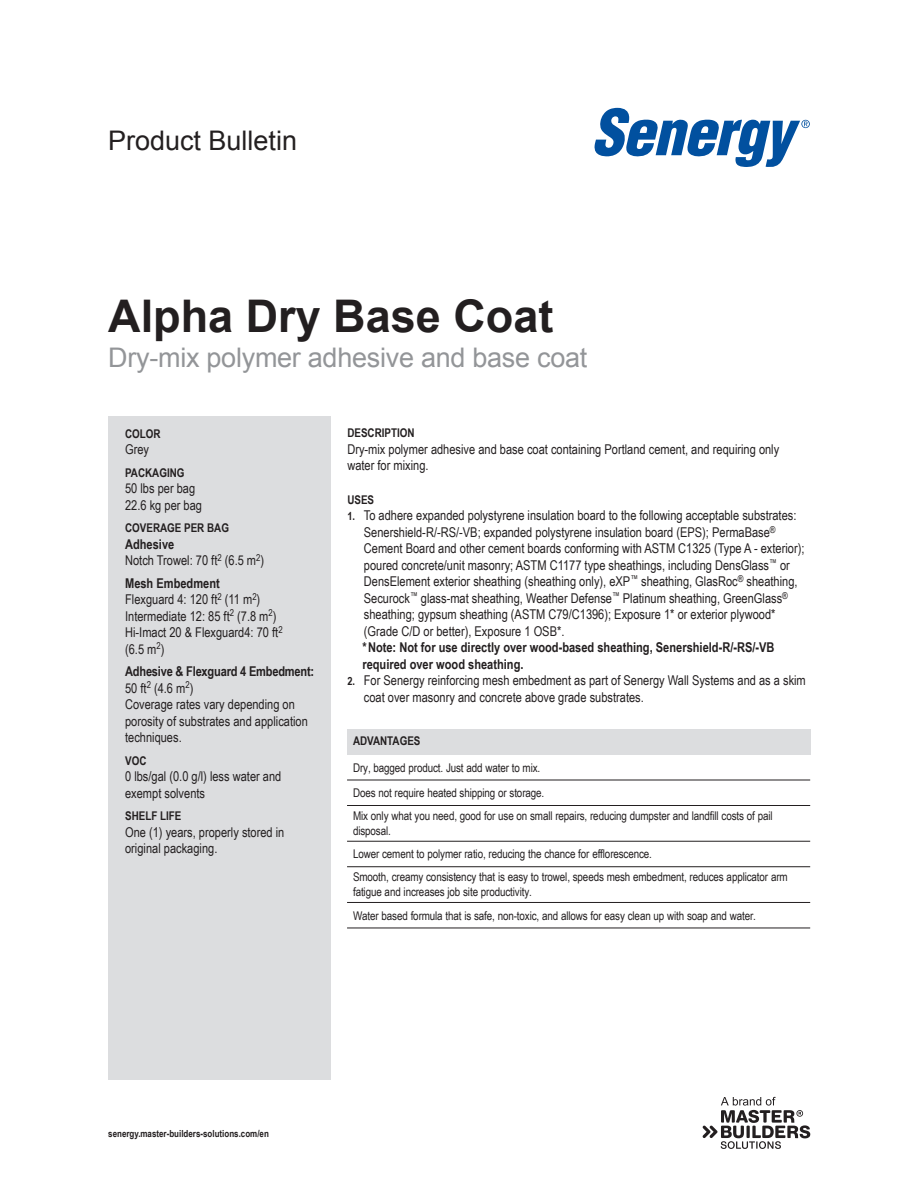
<style>
.page{position:relative;width:918px;height:1188px;background:#fff}
.page>*{position:absolute;margin:0;border:0;box-sizing:border-box;transform-origin:0 0}
.Product_Name{font:700 45px "Arial";color:#231f20}
.Product_Name_Subhead{font:27px "Arial";letter-spacing:-.01em;color:#939598}
.t1{font:27px "Arial";color:#231f20}
.Bullets_Body{font:13.5px/16.5px "Arial Narrow";color:#231f20}
.Side_Block_Body_Copy{font:13.5px/16.5px "Arial Narrow";color:#231f20}
.Numbered_List{font:700 13.5px/16.5px "Arial Narrow";color:#231f20}
.Body_Copy__indent{font:13.5px/16.5px "Arial Narrow";color:#231f20}
.Side_Block_Header{font:700 13.5px "Arial Narrow";letter-spacing:-.015em;color:#231f20}
.Side_Block_Body_Copy-2{font:700 13.5px "Arial Narrow";color:#231f20}
.Test_Data_Body_Copy{font:12px/15px "Arial Narrow";letter-spacing:-.01em;color:#231f20}
.Side_Block_Header-2{font:700 12px "Arial Narrow";color:#231f20}
.Headers_no_Rule{font:700 12px "Arial Narrow";color:#231f20}
.Test_Data_Chart_Titl{font:700 12px "Arial Narrow";color:#231f20}
.t2{font:700 9.75px "Arial Narrow";color:#231f20}
.s1{font-weight:700;font-size:11.25px}
</style>
<div class="page">
<svg style="left:595px;top:108px;width:215px;height:59px"></svg>
<svg style="left:703px;top:1097px;width:107px;height:52px"></svg>
<div style="left:109px;top:416px;width:222px;height:664px;background:#dcdddf"></div>
<div style="left:347px;top:729px;width:463px;height:25px;background:#dcdddf"></div>
<hr style="left:347px;top:780px;width:463px;height:1px;background:#231f20">
<hr style="left:347px;top:805px;width:463px;height:1px;background:#231f20">
<hr style="left:347px;top:841px;width:463px;height:1px;background:#231f20">
<hr style="left:347px;top:866px;width:463px;height:1px;background:#231f20">
<hr style="left:347px;top:902px;width:463px;height:1px;background:#231f20">
<hr style="left:347px;top:928px;width:463px;height:1px;background:#231f20">
<h2 class="t1" style="left:108px;top:122px;width:191px">Product Bulletin</h2>
<p class="Product_Name" style="left:108px;top:287px;width:447px">Alpha Dry Base Coat</p>
<p class="Product_Name_Subhead" style="left:108px;top:340px;width:481px">Dry-mix polymer adhesive and base coat</p>
<p class="Side_Block_Header-2" style="left:125px;top:424px;width:37px">COLOR</p>
<p class="Side_Block_Body_Copy" style="left:125px;top:441px;width:25px">Grey</p>
<p class="Side_Block_Header-2" style="left:125px;top:463px;width:61px">PACKAGING</p>
<p class="Side_Block_Body_Copy" style="left:125px;top:480px;width:72px">50 lbs per bag</p>
<p class="Side_Block_Body_Copy" style="left:125px;top:496px;width:78px">22.6 kg per bag</p>
<p class="Side_Block_Header-2" style="left:125px;top:519px;width:105px">COVERAGE PER BAG</p>
<p class="Side_Block_Body_Copy-2" style="left:125px;top:534px;width:51px">Adhesive</p>
<p class="Side_Block_Body_Copy" style="left:125px;top:552px;width:141px">Notch Trowel: 70 ft<sup>2</sup> (6.5 m<sup>2</sup>)</p>
<p class="Side_Block_Header" style="left:125px;top:573px;width:96px">Mesh Embedment</p>
<p class="Side_Block_Body_Copy" style="left:125px;top:591px;width:137px">Flexguard 4: 120 ft<sup>2</sup> (11 m<sup>2</sup>)</p>
<p class="Side_Block_Body_Copy" style="left:125px;top:607px;width:153px">Intermediate 12: 85 ft<sup>2</sup> (7.8 m<sup>2</sup>)</p>
<p class="Side_Block_Body_Copy" style="left:125px;top:624px;width:159px">Hi-Imact 20 &amp; Flexguard4: 70 ft<sup>2</sup></p>
<p class="Side_Block_Body_Copy" style="left:125px;top:640px;width:41px">(6.5 m<sup>2</sup>)</p>
<p class="Side_Block_Header" style="left:125px;top:661px;width:191px">Adhesive &amp; Flexguard 4 Embedment:</p>
<p class="Side_Block_Body_Copy" style="left:125px;top:679px;width:70px">50 ft<sup>2</sup> (4.6 m<sup>2</sup>)</p>
<p class="Side_Block_Body_Copy" style="left:125px;top:696px;width:184px">Coverage rates vary depending on porosity of substrates and application techniques.</p>
<p class="Side_Block_Header-2" style="left:125px;top:751px;width:23px">VOC</p>
<p class="Side_Block_Body_Copy" style="left:125px;top:768px;width:158px">0 lbs/gal (0.0 g/l) less water and exempt solvents</p>
<p class="Side_Block_Header-2" style="left:125px;top:807px;width:58px">SHELF LIFE</p>
<p class="Side_Block_Body_Copy" style="left:125px;top:823px;width:161px">One (1) years, properly stored in original packaging.</p>
<p class="Headers_no_Rule" style="left:347px;top:424px;width:69px">DESCRIPTION</p>
<p class="Body_Copy__indent" style="left:347px;top:440px;width:433px">Dry-mix polymer adhesive and base coat containing Portland cement, and requiring only water for mixing.</p>
<p class="Headers_no_Rule" style="left:347px;top:491px;width:28px">USES</p>
<p class="Bullets_Body" style="left:364px;top:507px;width:442px;text-indent:-16px"><span class="s1">1.</span> To adhere expanded polystyrene insulation board to the following acceptable substrates:<br>Senershield-R/-RS/-VB; expanded polystyrene insulation board (EPS); PermaBase<sup>® </sup>Cement Board and other cement boards conforming with ASTM C1325 (Type A - exterior); poured concrete/unit masonry; ASTM C1177 type sheathings, including DensGlass<sup>™</sup> or DensElement exterior sheathing (sheathing only), eXP<sup>™</sup> sheathing, GlasRoc<sup>®</sup> sheathing, Securock<sup>™</sup> glass-mat sheathing, Weather Defense<sup>™</sup> Platinum sheathing, GreenGlass<sup>® </sup>sheathing; gypsum sheathing (ASTM C79/C1396); Exposure 1* or exterior plywood* (Grade C/D or better), Exposure 1 OSB*.</p>
<p class="Numbered_List" style="left:362px;top:639px;width:414px">*Note: Not for use directly over wood-based sheathing, Senershield-R/-RS/-VB required over wood sheathing.</p>
<p class="Bullets_Body" style="left:364px;top:672px;width:444px;text-indent:-16px"><span class="s1">2.</span> For Senergy reinforcing mesh embedment as part of Senergy Wall Systems and as a skim coat over masonry and concrete above grade substrates.</p>
<p class="Test_Data_Chart_Titl" style="left:353px;top:731px;width:69px">ADVANTAGES</p>
<p class="Test_Data_Body_Copy" style="left:353px;top:759px;width:189px">Dry, bagged product. Just add water to mix.</p>
<p class="Test_Data_Body_Copy" style="left:353px;top:785px;width:193px">Does not require heated shipping or storage.</p>
<p class="Test_Data_Body_Copy" style="left:353px;top:808px;width:421px">Mix only what you need, good for use on small repairs, reducing dumpster and landfill costs of pail disposal.</p>
<p class="Test_Data_Body_Copy" style="left:353px;top:846px;width:300px">Lower cement to polymer ratio, reducing the chance for efflorescence.</p>
<p class="Test_Data_Body_Copy" style="left:353px;top:869px;width:436px">Smooth, creamy consistency that is easy to trowel, speeds mesh embedment, reduces applicator arm fatigue and increases job site productivity.</p>
<p class="Test_Data_Body_Copy" style="left:353px;top:907px;width:404px">Water based formula that is safe, non-toxic, and allows for easy clean up with soap and water.</p>
<p class="t2" style="left:108px;top:1126px;width:162px">senergy.master-builders-solutions.com/en</p>
</div>
